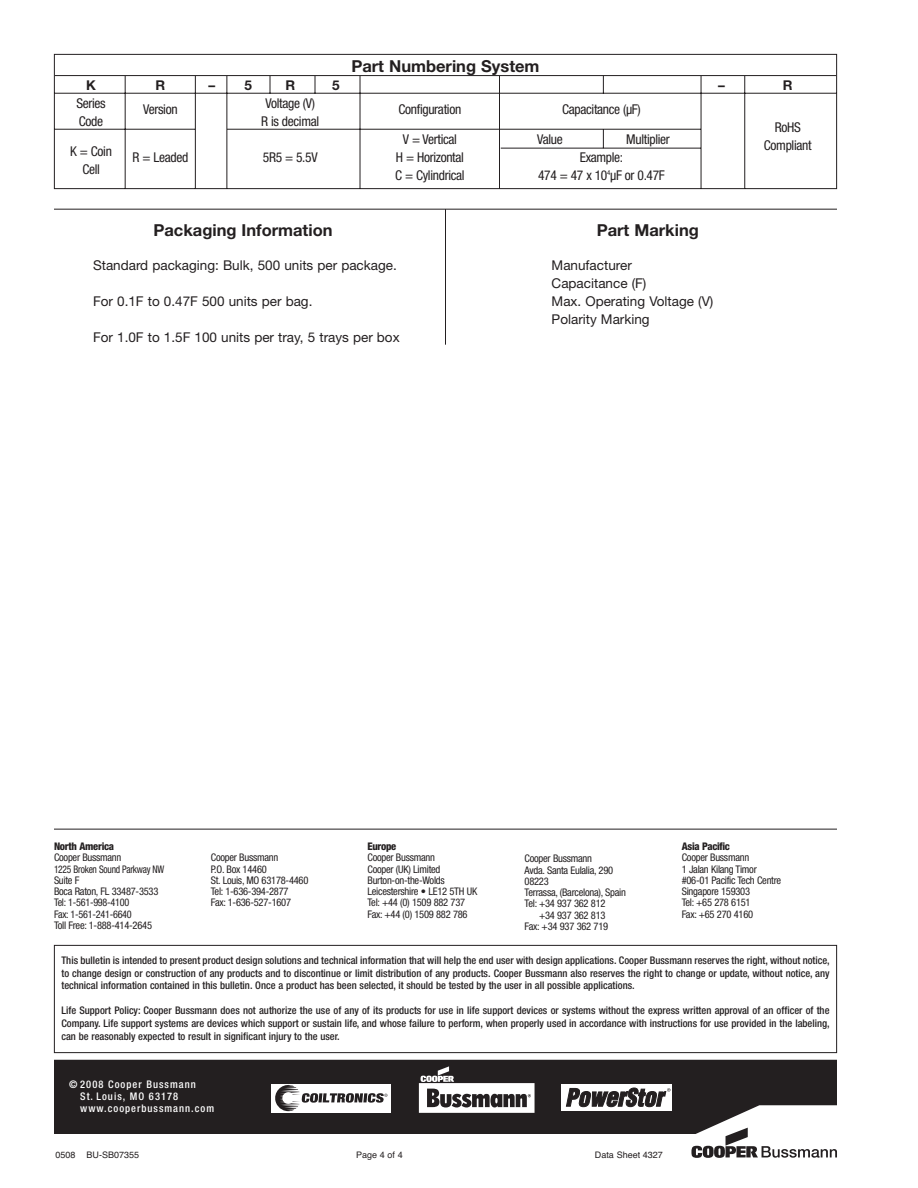
<style>
.page{position:relative;width:918px;height:1188px;background:#fff}
.page>*{position:absolute;margin:0;border:0;box-sizing:border-box;transform-origin:0 0}
.t1{font:700 16.5px "Helvetica Neue";color:#231f20}
.t2{font:condensed 13.5px "Helvetica Neue";letter-spacing:-.025em;color:#231f20}
.t3{font:13.5px/18px "Helvetica Neue";color:#231f20}
.t4{font:700 13.5px "Helvetica Neue";color:#231f20}
.t5{font:500 condensed 10.5px/12.6px "Helvetica Neue";color:#231f20;text-align:justify}
.t6{font:condensed 10.5px/11.2px "Helvetica Neue";letter-spacing:-.025em;color:#231f20}
.t7{font:500 condensed 10.5px/12px "Helvetica Neue";letter-spacing:.095em;color:#fff}
.t8{font:800 condensed 10.5px "Helvetica Neue";letter-spacing:-.025em;color:#231f20}
.t9{font:9px "Helvetica";color:#231f20}
</style>
<div class="page">
<hr style="left:54px;top:209px;width:783px;height:1px;background:#231f20">
<hr style="left:445px;top:209px;width:1px;height:136px;background:#231f20">
<svg style="left:53px;top:54px;width:785px;height:136px"></svg>
<div style="left:54px;top:1060px;width:783px;height:74px;background:#231f20"></div>
<div style="left:270px;top:1083px;width:121px;height:30px;border:1px solid #231f20"></div>
<div style="left:271px;top:1084px;width:120px;height:28px;background:#fff"></div>
<svg style="left:275px;top:1085px;width:113px;height:27px"></svg>
<svg style="left:421px;top:1066px;width:33px;height:16px"></svg>
<div style="left:419px;top:1083px;width:115px;height:30px;border:3px solid #fff"></div>
<div style="left:420px;top:1084px;width:113px;height:27px;background:#fff"></div>
<svg style="left:427px;top:1089px;width:104px;height:18px"></svg>
<div style="left:560px;top:1083px;width:113px;height:29px;border:3px solid #231f20"></div>
<div style="left:562px;top:1084px;width:110px;height:27px;background:#fff"></div>
<svg style="left:566px;top:1088px;width:105px;height:19px"></svg>
<div style="left:54px;top:945px;width:783px;height:108px;border:1px solid #231f20"></div>
<hr style="left:54px;top:829px;width:783px;height:1px;background:#231f20">
<svg style="left:691px;top:1128px;width:146px;height:30px"></svg>
<h1 class="t1" style="left:351px;top:60px;width:190px">Part Numbering System</h1>
<p class="t4" style="left:86px;top:81px;width:11px">K</p>
<p class="t4" style="left:156px;top:81px;width:11px">R</p>
<p class="t4" style="left:208px;top:81px;width:45px">– 5</p>
<p class="t4" style="left:285px;top:81px;width:11px">R</p>
<p class="t4" style="left:332px;top:81px;width:9px">5</p>
<p class="t4" style="left:718px;top:81px;width:8px">–</p>
<p class="t4" style="left:783px;top:81px;width:11px">R</p>
<p class="t2" style="left:76px;top:99px;width:31px">Series</p>
<p class="t2" style="left:143px;top:105px;width:36px">Version</p>
<p class="t2" style="left:265px;top:99px;width:51px">Voltage (V)</p>
<p class="t2" style="left:399px;top:105px;width:64px">Configuration</p>
<p class="t2" style="left:562px;top:105px;width:80px">Capacitance (µF)</p>
<p class="t2" style="left:79px;top:117px;width:26px">Code</p>
<p class="t2" style="left:261px;top:117px;width:60px">R is decimal</p>
<p class="t2" style="left:70px;top:147px;width:43px">K = Coin</p>
<p class="t2" style="left:775px;top:123px;width:28px">RoHS</p>
<p class="t2" style="left:403px;top:135px;width:56px">V = Vertical</p>
<p class="t2" style="left:537px;top:135px;width:27px">Value</p>
<p class="t2" style="left:626px;top:135px;width:45px">Multiplier</p>
<p class="t2" style="left:764px;top:141px;width:49px">Compliant</p>
<p class="t2" style="left:132px;top:153px;width:57px">R = Leaded</p>
<p class="t2" style="left:263px;top:153px;width:56px">5R5 = 5.5V</p>
<p class="t2" style="left:396px;top:153px;width:69px">H = Horizontal</p>
<p class="t2" style="left:580px;top:153px;width:45px">Example:</p>
<p class="t2" style="left:82px;top:165px;width:19px">Cell</p>
<p class="t2" style="left:395px;top:171px;width:71px">C = Cylindrical</p>
<p class="t2" style="left:538px;top:171px;width:128px">474 = 47 x 10<sup>4</sup>µF or 0.47F</p>
<h1 class="t1" style="left:153px;top:224px;width:181px">Packaging Information</h1>
<h1 class="t1" style="left:597px;top:224px;width:104px">Part Marking</h1>
<p class="t3" style="left:93px;top:258px;width:305px">Standard packaging: Bulk, 500 units per package.</p>
<p class="t3" style="left:93px;top:294px;width:221px">For 0.1F to 0.47F 500 units per bag.</p>
<p class="t3" style="left:93px;top:330px;width:308px">For 1.0F to 1.5F 100 units per tray, 5 trays per box</p>
<p class="t3" style="left:552px;top:258px;width:163px">Manufacturer<br>Capacitance (F)<br>Max. Operating Voltage (V)<br>Polarity Marking</p>
<p class="t8" style="left:54px;top:843px;width:62px">North America</p>
<p class="t6" style="left:54px;top:853px;width:112px">Cooper Bussmann<br>1225 Broken Sound Parkway NW<br>Suite F<br>Boca Raton, FL 33487-3533<br>Tel: 1-561-998-4100<br>Fax: 1-561-241-6640<br>Toll Free: 1-888-414-2645</p>
<p class="t6" style="left:211px;top:853px;width:99px">Cooper Bussmann<br>P.O. Box 14460<br>St. Louis, MO 63178-4460<br>Tel: 1-636-394-2877<br>Fax: 1-636-527-1607</p>
<p class="t8" style="left:367px;top:843px;width:30px">Europe</p>
<p class="t6" style="left:367px;top:853px;width:111px">Cooper Bussmann<br>Cooper (UK) Limited<br>Burton-on-the-Wolds<br>Leicestershire • LE12 5TH UK<br>Tel: +44 (0) 1509 882 737<br>Fax: +44 (0) 1509 882 786</p>
<p class="t6" style="left:525px;top:854px;width:69px">Cooper Bussmann</p>
<p class="t6" style="left:525px;top:865px;width:90px">Avda. Santa Eulalia, 290</p>
<p class="t6" style="left:525px;top:877px;width:26px">08223</p>
<p class="t6" style="left:525px;top:888px;width:103px">Terrassa, (Barcelona), Spain</p>
<p class="t6" style="left:525px;top:899px;width:82px">Tel: +34 937 362 812</p>
<p class="t6" style="left:539px;top:910px;width:68px">+34 937 362 813</p>
<p class="t6" style="left:525px;top:922px;width:85px">Fax: +34 937 362 719</p>
<p class="t8" style="left:682px;top:843px;width:50px">Asia Pacific</p>
<p class="t6" style="left:682px;top:853px;width:101px">Cooper Bussmann<br>1 Jalan Kilang Timor #06-01 Pacific Tech Centre<br>Singapore 159303<br>Tel: +65 278 6151<br>Fax: +65 270 4160</p>
<p class="t5" style="left:61px;top:955px;width:770px">This bulletin is intended to present product design solutions and technical information that will help the end user with design applications. Cooper Bussmann reserves the right, without notice, to change design or construction of any products and to discontinue or limit distribution of any products. Cooper Bussmann also reserves the right to change or update, without notice, any technical information contained in this bulletin. Once a product has been selected, it should be tested by the user in all possible applications.</p>
<p class="t5" style="left:61px;top:1005px;width:770px">Life Support Policy: Cooper Bussmann does not authorize the use of any of its products for use in life support devices or systems without the express written approval of an officer of the Company. Life support systems are devices which support or sustain life, and whose failure to perform, when properly used in accordance with instructions for use provided in the labeling, can be reasonably expected to result in significant injury to the user.</p>
<p class="t7" style="left:80px;top:1079px;width:135px;text-indent:-11px">© 2008 Cooper Bussmann<br>St. Louis, MO 63178 www.cooperbussmann.com</p>
<p class="t9" style="left:56px;top:1151px;width:85px">0508 BU-SB07355</p>
<p class="t9" style="left:356px;top:1151px;width:48px">Page 4 of 4</p>
<p class="t9" style="left:595px;top:1151px;width:70px">Data Sheet 4327</p>
</div>
